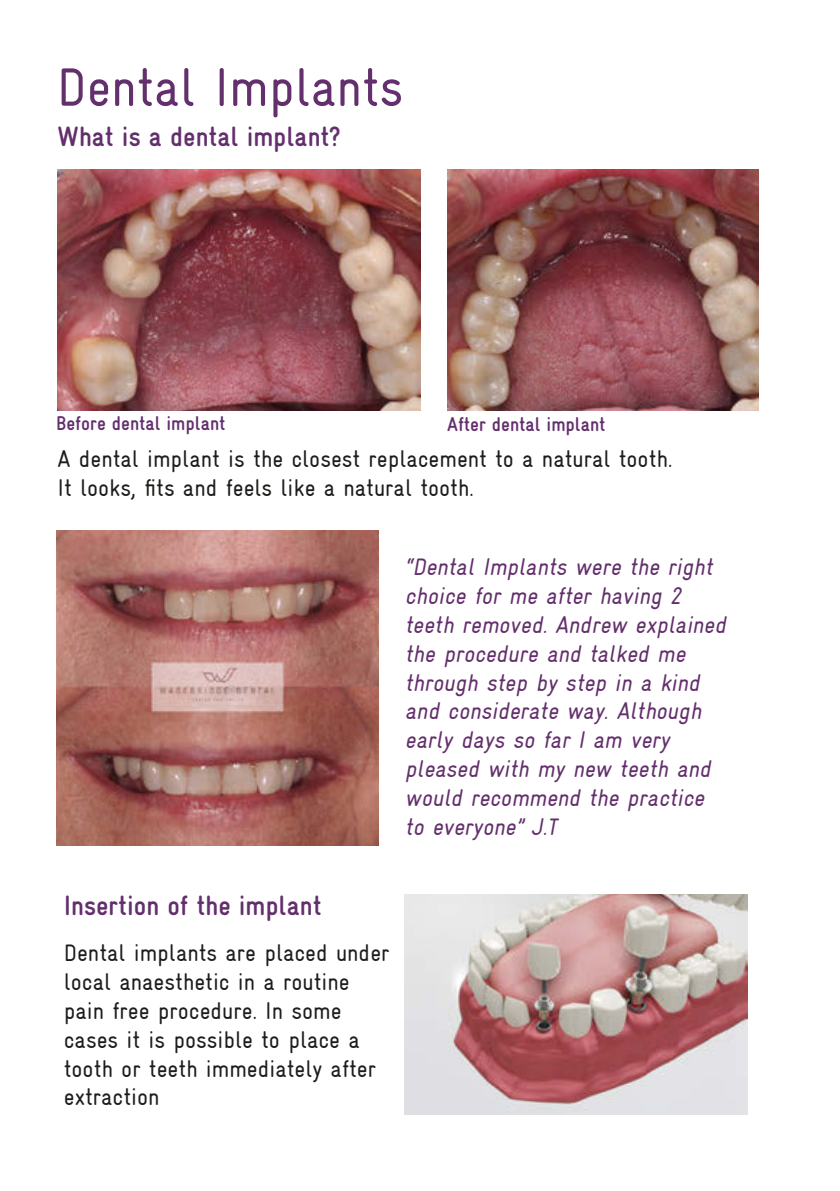
<style>
.page{position:relative;width:840px;height:1191px;background:#fff}
.page>*{position:absolute;margin:0;border:0;box-sizing:border-box;transform-origin:0 0}
.t1{font:54px "Gravur Condensed";color:#632f6c}
.t2{font:700 28px "Gravur Condensed";color:#632f6c}
.t3{font:italic 24px/28.8px "Gravur Condensed";color:#632f6c}
.t4{font:24px/28.8px "Gravur Condensed";color:#1d1d1b}
.t5{font:700 20px "Gravur Condensed";color:#632f6c}
</style>
<div class="page">
<img style="left:57px;top:170px;width:363px;height:240px">
<img style="left:447px;top:170px;width:311px;height:240px">
<img style="left:56px;top:530px;width:322px;height:315px">
<img style="left:404px;top:894px;width:343px;height:220px">
<p class="t1" style="left:57px;top:57px;width:348px">Dental Implants</p>
<p class="t2" style="left:57px;top:121px;width:284px">What is a dental implant?</p>
<p class="t5" style="left:56px;top:412px;width:171px">Before dental implant</p>
<p class="t5" style="left:447px;top:413px;width:160px">After dental implant</p>
<p class="t4" style="left:57px;top:444px;width:616px">A dental implant is the closest replacement to a natural tooth.<br>It looks, fits and feels like a natural tooth.</p>
<p class="t3" style="left:404px;top:552px;width:327px">“Dental Implants were the right choice for me after having 2 teeth removed. Andrew explained the procedure and talked me through step by step in a kind and considerate way. Although early days so far I am very pleased with my new teeth and would recommend the practice to everyone” J.T</p>
<p class="t2" style="left:64px;top:890px;width:259px">Insertion of the implant</p>
<p class="t4" style="left:64px;top:938px;width:327px">Dental implants are placed under local anaesthetic in a routine pain free procedure. In some cases it is possible to place a tooth or teeth immediately after extraction</p>
</div>
